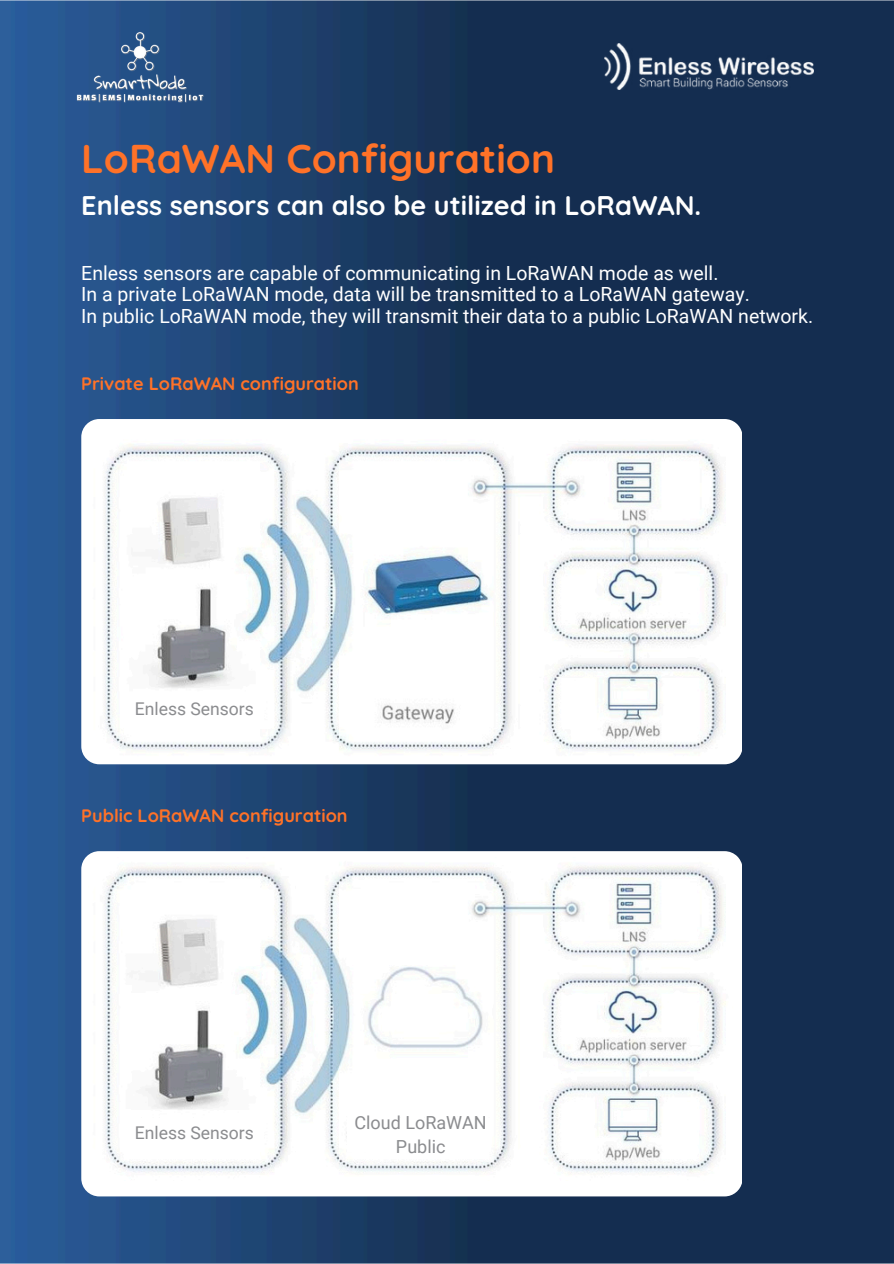
<style>
.page{position:relative;width:894px;height:1264px;background:#fff}
.page>*{position:absolute;margin:0;border:0;box-sizing:border-box;transform-origin:0 0}
.t1{font:700 40.2px "Quicksand";color:#ff7228}
.t2{font:700 27px "Quicksand";color:#fff}
.t3{font:19.5px/21.3px "Roboto";color:#fff}
.t4{font:700 18px "Quicksand";color:#ff7228}
.t5{font:18px/24.8px "Roboto";color:#8b8c8f;text-align:center}
.t6{font:17.55px "Roboto";color:#8b8c8f}
</style>
<div class="page">
<img style="left:0;top:0;width:893px;height:1263px">
<img style="left:81px;top:851px;width:660px;height:345px">
<img style="left:81px;top:419px;width:660px;height:345px">
<div style="left:120px;top:694px;width:143px;height:34px;background:#fff"></div>
<div style="left:120px;top:1118px;width:143px;height:34px;background:#fff"></div>
<div style="left:347px;top:1118px;width:144px;height:34px;background:#fff"></div>
<img style="left:604px;top:43px;width:208px;height:47px">
<img style="left:65px;top:20px;width:150px;height:93px">
<p class="t1" style="left:81px;top:133px;width:475px">LoRaWAN Configuration</p>
<p class="t2" style="left:81px;top:188px;width:621px">Enless sensors can also be utilized in LoRaWAN.</p>
<h1 class="t3" style="left:81px;top:263px;width:733px">Enless sensors are capable of communicating in LoRaWAN mode as well.<br>In a private LoRaWAN mode, data will be transmitted to a LoRaWAN gateway.<br>In public LoRaWAN mode, they will transmit their data to a public LoRaWAN network.</h1>
<h2 class="t4" style="left:81px;top:372px;width:279px">Private LoRaWAN configuration</h2>
<p class="t6" style="left:135px;top:698px;width:121px">Enless Sensors</p>
<p class="t4" style="left:81px;top:804px;width:268px">Public LoRaWAN configuration</p>
<p class="t6" style="left:135px;top:1122px;width:121px">Enless Sensors</p>
<h2 class="t5" style="left:354px;top:1110px;width:134px">Cloud LoRaWAN<br>Public</h2>
</div>
